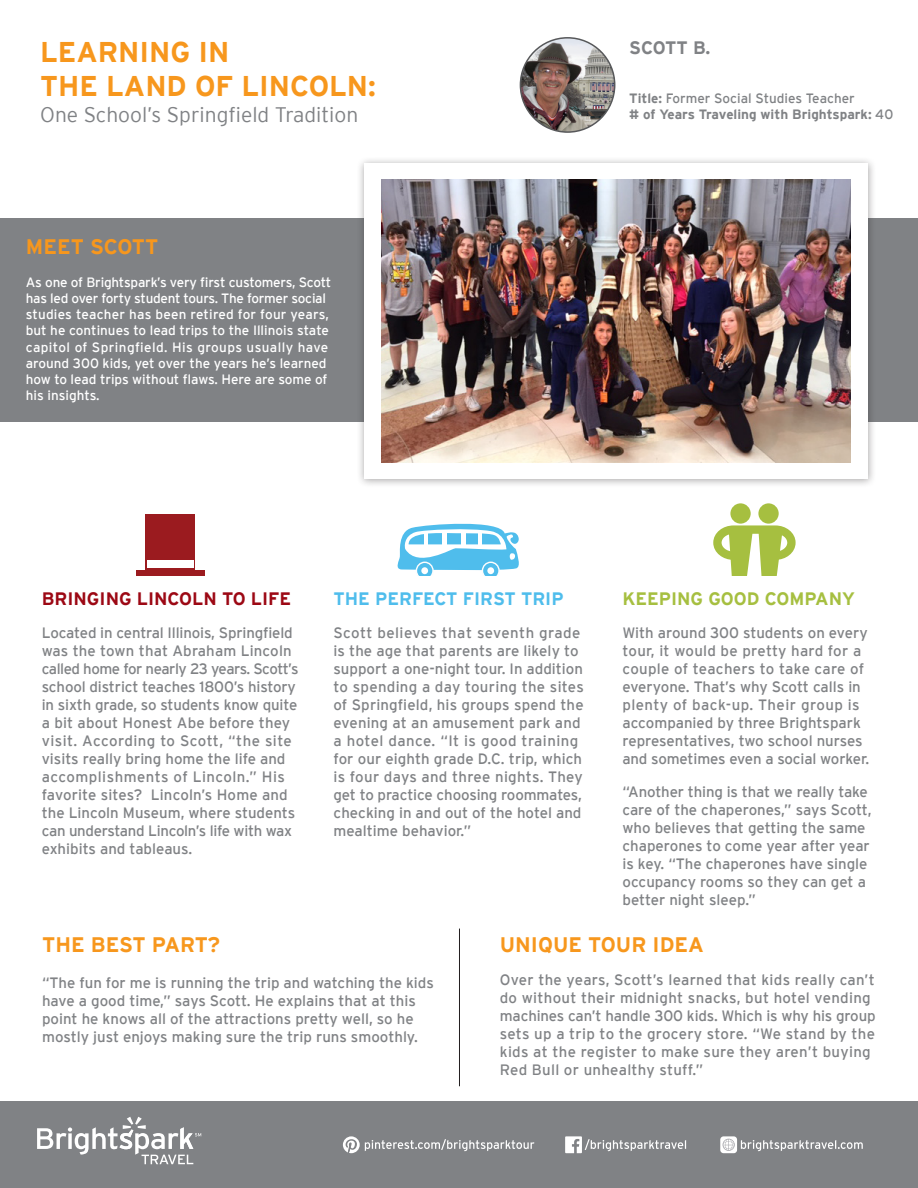
<style>
.page{position:relative;width:918px;height:1188px;background:#fff}
.page>*{position:absolute;margin:0;border:0;box-sizing:border-box;transform-origin:0 0}
.t1{font:700 28.5px "Interstate";color:#f7971d}
.t2{font:700 21px "Interstate";color:#f7971d}
.t3{font:300 21px "Interstate";color:#808285}
.t4{font:700 18px "Interstate";color:#9c0814}
.t5{font:700 18px "Interstate";color:#4fbdec}
.t6{font:700 18px "Interstate";color:#a6bf40}
.t7{font:700 18px "Interstate";letter-spacing:-.015em;color:#808285}
.t8{font:15px/18px "Interstate";color:#808285}
.t9{font:15px/18px "Interstate";letter-spacing:.02em;color:#808285}
.t10{font:13.5px/16.2px "Interstate";letter-spacing:-.005em;color:#fff}
.t11{font:700 13.5px "Interstate";color:#808285}
.t12{font:13.5px "Interstate";color:#808285}
.s1{font-weight:700}
.s2{font-weight:400}
</style>
<div class="page">
<div style="left:0;top:1102px;width:918px;height:86px;background:#808285"></div>
<svg style="left:37px;top:1117px;width:164px;height:47px"></svg>
<img style="left:520px;top:38px;width:95px;height:94px;border-radius:47px">
<div style="left:520px;top:37px;width:95px;height:96px;border:2px solid #57585a;border-radius:50%"></div>
<div style="left:0;top:218px;width:918px;height:203px;background:#808285"></div>
<div style="left:357px;top:156px;width:520px;height:332px;background:#231f20;opacity:.4"></div>
<div style="left:364px;top:163px;width:504px;height:316px;background:#fff"></div>
<img style="left:381px;top:180px;width:469px;height:282px">
<hr style="left:459px;top:929px;width:1px;height:157px;background:#231f20">
<svg style="left:565px;top:1136px;width:121px;height:17px"></svg>
<svg style="left:343px;top:1136px;width:191px;height:17px"></svg>
<svg style="left:741px;top:1140px;width:122px;height:11px"></svg>
<div style="left:720px;top:1136px;width:17px;height:17px;background:#fff;border-radius:3px"></div>
<svg style="left:723px;top:1139px;width:12px;height:12px"></svg>
<div style="left:730px;top:503px;width:21px;height:21px;background:#a6bf40;border-radius:50%"></div>
<div style="left:758px;top:503px;width:21px;height:21px;background:#a6bf40;border-radius:50%"></div>
<svg style="left:713px;top:521px;width:83px;height:55px"></svg>
<div style="left:136px;top:570px;width:68px;height:6px;background:#9b1b1f"></div>
<div style="left:146px;top:515px;width:49px;height:56px;background:#9b1b1f"></div>
<div style="left:147px;top:560px;width:46px;height:8px;background:#fff"></div>
<svg style="left:398px;top:524px;width:121px;height:52px"></svg>
<hr style="left:425px;top:532px;width:3px;height:14px;background:#fff">
<div style="left:442px;top:531px;width:5px;height:16px;background:#fff"></div>
<hr style="left:461px;top:530px;width:4px;height:17px;background:#fff">
<hr style="left:478px;top:531px;width:3px;height:16px;background:#fff">
<p class="t1" style="left:40px;top:36px;width:191px">LEARNING IN</p>
<p class="t1" style="left:40px;top:71px;width:337px">THE LAND OF LINCOLN:</p>
<p class="t3" style="left:40px;top:103px;width:320px">One School’s Springfield Tradition</p>
<p class="t2" style="left:26px;top:235px;width:134px">MEET SCOTT</p>
<p class="t10" style="left:26px;top:274px;width:307px">As one of Brightspark’s very first customers, Scott has led over forty student tours. The former social studies teacher has been retired for four years, but he continues to lead trips to the Illinois state capitol of Springfield. His groups usually have around 300 kids, yet over the years he’s learned how to lead trips without flaws. Here are some of his insights.</p>
<p class="t7" style="left:629px;top:38px;width:83px">SCOTT B.</p>
<p class="t12" style="left:629px;top:91px;width:227px"><span class="s1">Title:</span> Former Social Studies Teacher</p>
<p class="t11" style="left:629px;top:107px;width:265px"># of Years Traveling with Brightspark: <span class="s2">40</span></p>
<p class="t4" style="left:42px;top:589px;width:251px">BRINGING LINCOLN TO LIFE</p>
<p class="t8" style="left:42px;top:624px;width:258px">Located in central Illinois, Springfield was the town that Abraham Lincoln called home for nearly 23 years. Scott’s school district teaches 1800’s history in sixth grade, so students know quite a bit about Honest Abe before they visit. According to Scott, “the site visits really bring home the life and accomplishments of Lincoln.” His favorite sites? Lincoln’s Home and the Lincoln Museum, where students can understand Lincoln’s life with wax exhibits and tableaus.</p>
<p class="t5" style="left:334px;top:589px;width:232px">THE PERFECT FIRST TRIP</p>
<p class="t8" style="left:334px;top:624px;width:252px">Scott believes that seventh grade is the age that parents are likely to support a one-night tour. In addition to spending a day touring the sites of Springfield, his groups spend the evening at an amusement park and a hotel dance. “It is good training for our eighth grade D.C. trip, which is four days and three nights. They get to practice choosing roommates, checking in and out of the hotel and mealtime behavior.”</p>
<p class="t6" style="left:622px;top:589px;width:234px">KEEPING GOOD COMPANY</p>
<p class="t8" style="left:622px;top:624px;width:247px">With around 300 students on every tour, it would be pretty hard for a couple of teachers to take care of everyone. That’s why Scott calls in plenty of back-up. Their group is accompanied by three Brightspark representatives, two school nurses</p>
<p class="t8" style="left:622px;top:750px;width:248px">and sometimes even a social worker.</p>
<p class="t8" style="left:622px;top:783px;width:251px">“Another thing is that we really take care of the chaperones,” says Scott, who believes that getting the same chaperones to come year after year is key. “The chaperones have single occupancy rooms so they can get a better night sleep.”</p>
<p class="t2" style="left:42px;top:933px;width:180px">THE BEST PART?</p>
<p class="t8" style="left:42px;top:973px;width:393px">“The fun for me is running the trip and watching the kids have a good time,” says Scott. He explains that at this point he knows all of the attractions pretty well, so he mostly just enjoys making sure the trip runs smoothly.</p>
<p class="t2" style="left:500px;top:933px;width:206px">UNIQUE TOUR IDEA</p>
<p class="t9" style="left:500px;top:970px;width:377px">Over the years, Scott’s learned that kids really can’t do without their midnight snacks, but hotel vending machines can’t handle 300 kids. Which is why his group sets up a trip to the grocery store. “We stand by the kids at the register to make sure they aren’t buying Red Bull or unhealthy stuff.”</p>
</div>
